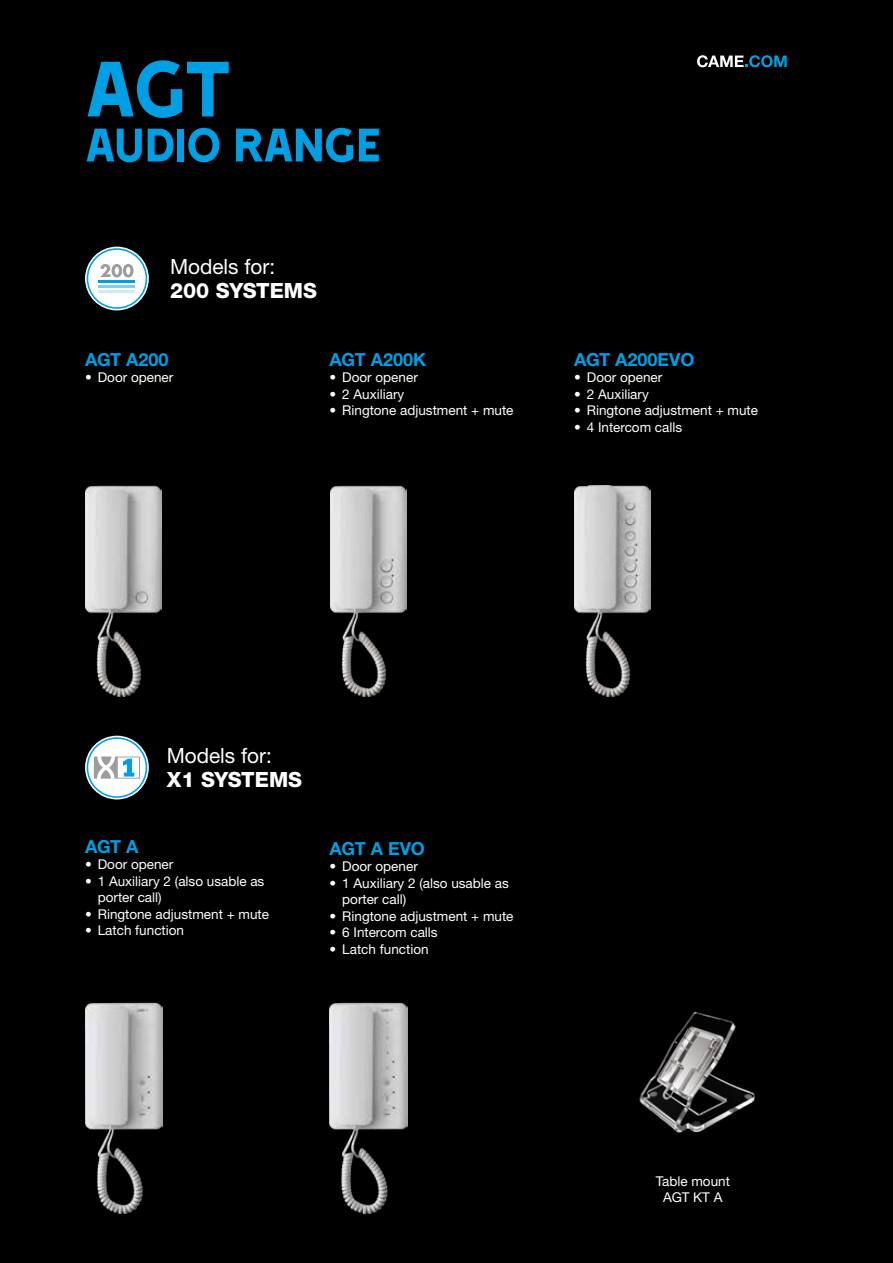
<style>
.page{position:relative;width:893px;height:1263px;background:#000}
.page>*{position:absolute;margin:0;border:0;box-sizing:border-box;transform-origin:0 0}
.t1{font:90px "Came Type";color:#009fe3}
.t2{font:54px "Came Type";letter-spacing:-.025em;color:#009fe3}
.t3{font:21px "Helvetica Neue LTW1 G";color:#fff}
.t4{font:800 21px "Helvetica Neue LTW1 G";color:#fff}
.t5{font:700 18px "Helvetica Neue LTW1 G";color:#009fe3}
.t6{font:13.5px/16.5px "Helvetica Neue LTW1 G";color:#fff}
</style>
<div class="page">
<img style="left:85px;top:1002px;width:78px;height:211px">
<img style="left:86px;top:486px;width:76px;height:210px">
<img style="left:330px;top:1002px;width:77px;height:211px">
<img style="left:330px;top:486px;width:76px;height:210px">
<img style="left:575px;top:486px;width:76px;height:210px">
<svg style="left:85px;top:736px;width:64px;height:63px"></svg>
<svg style="left:85px;top:247px;width:64px;height:63px"></svg>
<svg style="left:697px;top:55px;width:90px;height:12px"></svg>
<img style="left:639px;top:1011px;width:116px;height:122px">
<h1 class="t1" style="left:85px;top:42px;width:150px">AGT</h1>
<h2 class="t2" style="left:85px;top:117px;width:298px">AUDIO RANGE</h2>
<h3 class="t3" style="left:170px;top:254px;width:107px">Models for:</h3>
<h3 class="t4" style="left:170px;top:278px;width:148px">200 SYSTEMS</h3>
<h3 class="t5" style="left:85px;top:348px;width:85px">AGT A200</h3>
<p class="t6" style="left:85px;top:369px;width:90px">• Door opener</p>
<h3 class="t5" style="left:330px;top:348px;width:98px">AGT A200K</h3>
<p class="t6" style="left:330px;top:369px;width:90px">• Door opener</p>
<p class="t6" style="left:330px;top:386px;width:76px">• 2 Auxiliary</p>
<p class="t6" style="left:330px;top:402px;width:185px">• Ringtone adjustment + mute</p>
<h3 class="t5" style="left:574px;top:348px;width:122px">AGT A200EVO</h3>
<p class="t6" style="left:574px;top:369px;width:90px">• Door opener</p>
<p class="t6" style="left:574px;top:386px;width:76px">• 2 Auxiliary</p>
<p class="t6" style="left:574px;top:402px;width:185px">• Ringtone adjustment + mute</p>
<p class="t6" style="left:574px;top:419px;width:110px">• 4 Intercom calls</p>
<h3 class="t3" style="left:167px;top:743px;width:107px">Models for:</h3>
<h3 class="t4" style="left:167px;top:767px;width:137px">X1 SYSTEMS</h3>
<h3 class="t5" style="left:85px;top:835px;width:55px">AGT A</h3>
<p class="t6" style="left:85px;top:856px;width:90px">• Door opener</p>
<p class="t6" style="left:98px;top:872px;width:168px;text-indent:-13px">• 1 Auxiliary 2 (also usable as porter call)</p>
<p class="t6" style="left:85px;top:905px;width:185px">• Ringtone adjustment + mute</p>
<p class="t6" style="left:85px;top:922px;width:101px">• Latch function</p>
<h3 class="t5" style="left:330px;top:837px;width:97px">AGT A EVO</h3>
<p class="t6" style="left:330px;top:858px;width:90px">• Door opener</p>
<p class="t6" style="left:342px;top:875px;width:168px;text-indent:-13px">• 1 Auxiliary 2 (also usable as porter call)</p>
<p class="t6" style="left:330px;top:908px;width:185px">• Ringtone adjustment + mute</p>
<p class="t6" style="left:330px;top:924px;width:110px">• 6 Intercom calls</p>
<p class="t6" style="left:330px;top:941px;width:101px">• Latch function</p>
<p class="t6" style="left:656px;top:1173px;width:76px;text-align:center">Table mount<br>AGT KT A</p>
</div>
